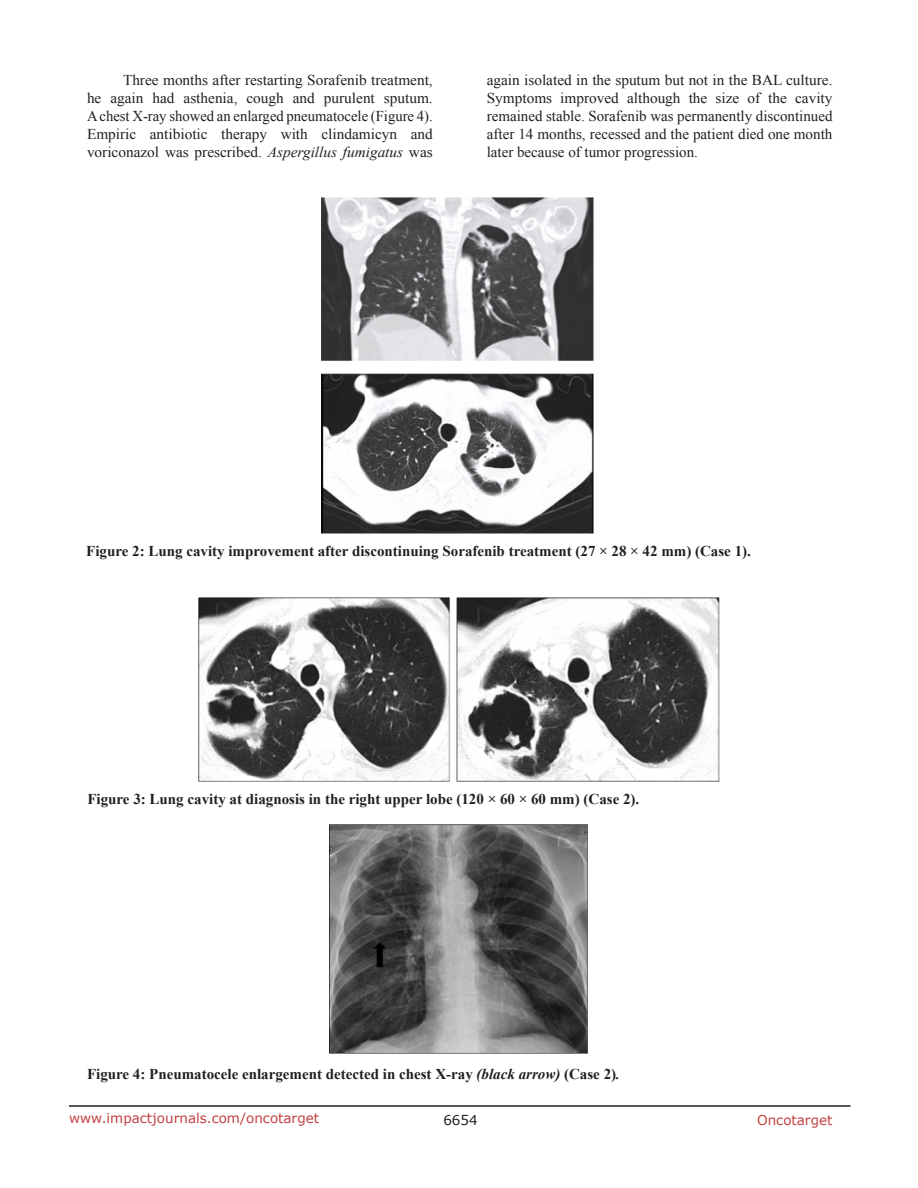
<style>
.page{position:relative;width:918px;height:1188px;background:#fff}
.page>*{position:absolute;margin:0;border:0;box-sizing:border-box;transform-origin:0 0}
.BodyText{font:15px/18px "Times New Roman";color:#231f20;text-align:justify}
.Figuretrx{font:700 15px "Times New Roman";color:#231f20}
.t1{font:13.5px "Verdana";color:#c24141}
.t2{font:13.5px "Verdana";color:#231f20}
.s1{font-style:italic}
</style>
<div class="page">
<hr style="left:69px;top:1105px;width:781px;height:2px;background:#231f20">
<img style="left:322px;top:198px;width:272px;height:336px">
<img style="left:198px;top:598px;width:522px;height:183px">
<img style="left:329px;top:825px;width:259px;height:229px">
<p class="BodyText" style="left:87px;top:71px;width:347px;text-indent:36px">Three months after restarting Sorafenib treatment, he again had asthenia, cough and purulent sputum.<br>A chest X-ray showed an enlarged pneumatocele (Figure 4).<br>Empiric antibiotic therapy with clindamicyn and voriconazol was prescribed. <span class="s1">Aspergillus fumigatus</span> was</p>
<p class="BodyText" style="left:487px;top:71px;width:347px">again isolated in the sputum but not in the BAL culture.<br>Symptoms improved although the size of the cavity remained stable. Sorafenib was permanently discontinued after 14 months, recessed and the patient died one month later because of tumor progression.</p>
<p class="Figuretrx" style="left:86px;top:541px;width:666px">Figure 2: Lung cavity improvement after discontinuing Sorafenib treatment (27 × 28 × 42 mm) (Case 1).</p>
<p class="Figuretrx" style="left:87px;top:788px;width:553px">Figure 3: Lung cavity at diagnosis in the right upper lobe (120 × 60 × 60 mm) (Case 2).</p>
<p class="Figuretrx" style="left:87px;top:1064px;width:534px">Figure 4: Pneumatocele enlargement detected in chest X-ray <span class="s1">(black arrow)</span> (Case 2)<span class="s1">.</span></p>
<p class="t1" style="left:69px;top:1109px;width:252px">www.impactjournals.com/oncotarget</p>
<p class="t2" style="left:443px;top:1111px;width:36px">6654</p>
<p class="t1" style="left:757px;top:1111px;width:77px">Oncotarget</p>
</div>
